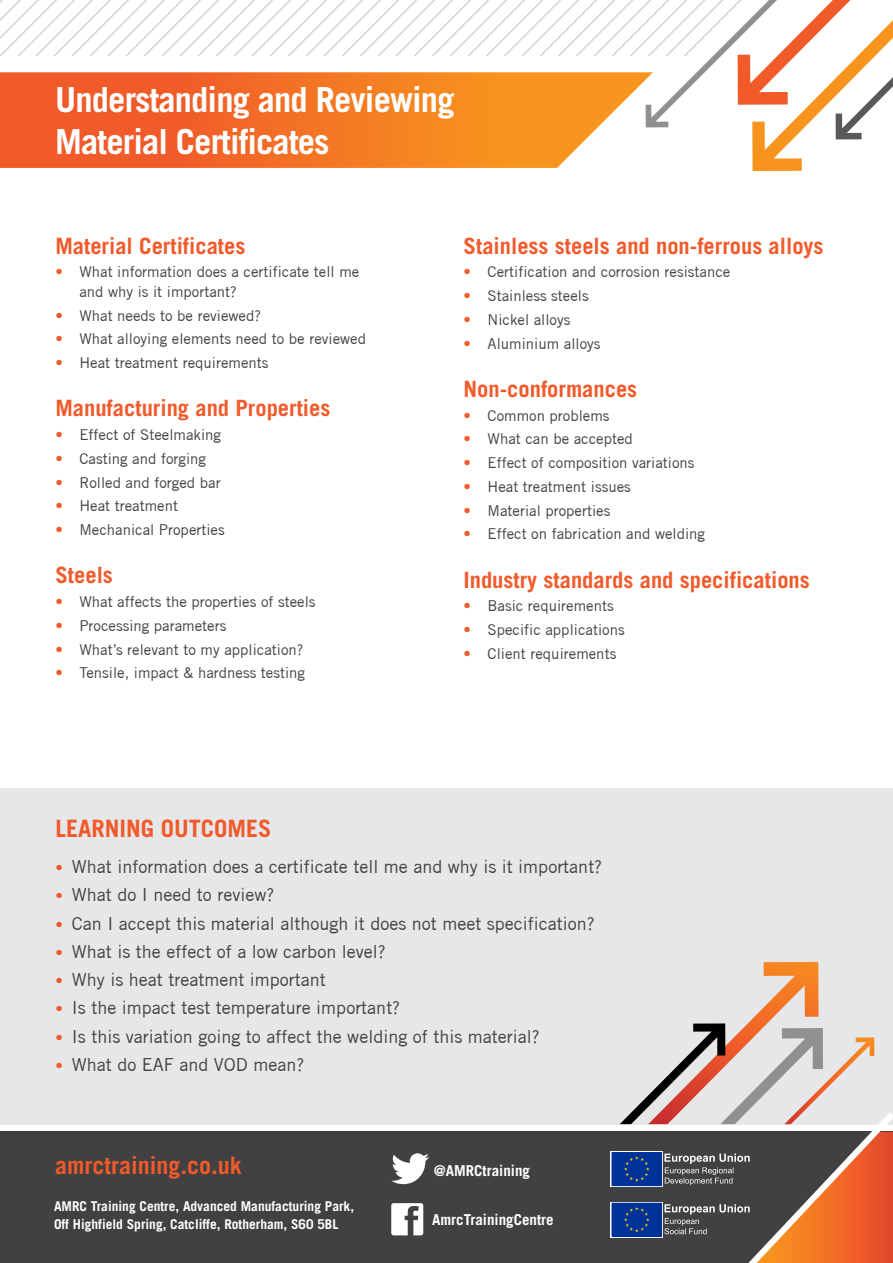
<style>
.page{position:relative;width:893px;height:1263px;background:#fff}
.page>*{position:absolute;margin:0;border:0;box-sizing:border-box;transform-origin:0 0}
.t1{font:700 34.5px/42px "Trade Gothic W01";letter-spacing:-.025em;color:#fff}
.t2{font:700 24px "Trade Gothic W01";color:#f15a29}
.t3{font:700 24px "Trade Gothic W01";color:#f15a2a}
.t4{font:700 22.5px "Trade Gothic W01";color:#f15a2a}
.t5{font:18px "Trade Gothic";color:#414042}
.t6{font:15px/19.5px "Trade Gothic";color:#414042}
.t7{font:700 15px "Trade Gothic W01";color:#fff}
.t8{font:700 13.5px/18px "Trade Gothic W01";color:#fff}
.s1{color:#f15a2a}
.s2{font-size:15px;color:#f15a29}
</style>
<div class="page">
<div style="left:0;top:788px;width:893px;height:336px;background:#e6e7e8"></div>
<div style="left:0;top:1132px;width:893px;height:131px;background:#414042"></div>
<svg style="left:0;top:0;width:893px;height:171px"></svg>
<svg style="left:0;top:72px;width:653px;height:96px;background:#f47e34"></svg>
<svg style="left:391px;top:1153px;width:38px;height:31px"></svg>
<svg style="left:391px;top:1203px;width:32px;height:32px"></svg>
<svg style="left:611px;top:1151px;width:3px;height:36px"></svg>
<div style="left:612px;top:1152px;width:50px;height:34px;border:1px solid #039"></div>
<svg style="left:611px;top:1202px;width:3px;height:35px"></svg>
<div style="left:612px;top:1203px;width:50px;height:33px;border:1px solid #039"></div>
<svg style="left:614px;top:962px;width:279px;height:301px"></svg>
<h1 class="t1" style="left:55px;top:78px;width:401px">Understanding and Reviewing<br>Material Certificates</h1>
<h3 class="t4" style="left:55px;top:232px;width:192px">Material Certificates</h3>
<p class="t6" style="left:79px;top:262px;width:281px;text-indent:-24px"><span class="s1">•</span> What information does a certificate tell me and why is it important?</p>
<p class="t6" style="left:55px;top:305px;width:207px"><span class="s1">•</span> What needs to be reviewed?</p>
<p class="t6" style="left:55px;top:329px;width:312px"><span class="s1">•</span> What alloying elements need to be reviewed</p>
<p class="t6" style="left:55px;top:353px;width:215px"><span class="s1">•</span> Heat treatment requirements</p>
<h3 class="t4" style="left:55px;top:394px;width:277px">Manufacturing and Properties</h3>
<p class="t6" style="left:55px;top:425px;width:167px"><span class="s1">•</span> Effect of Steelmaking</p>
<p class="t6" style="left:55px;top:449px;width:152px"><span class="s1">•</span> Casting and forging</p>
<p class="t6" style="left:55px;top:472px;width:167px"><span class="s1">•</span> Rolled and forged bar</p>
<p class="t6" style="left:55px;top:496px;width:124px"><span class="s1">•</span> Heat treatment</p>
<p class="t6" style="left:55px;top:520px;width:171px"><span class="s1">•</span> Mechanical Properties</p>
<h3 class="t4" style="left:55px;top:561px;width:59px">Steels</h3>
<p class="t6" style="left:55px;top:592px;width:262px"><span class="s1">•</span> What affects the properties of steels</p>
<p class="t6" style="left:55px;top:616px;width:173px"><span class="s1">•</span> Processing parameters</p>
<p class="t6" style="left:55px;top:639px;width:250px"><span class="s1">•</span> What’s relevant to my application?</p>
<p class="t6" style="left:55px;top:663px;width:251px"><span class="s1">•</span> Tensile, impact &amp; hardness testing</p>
<h3 class="t4" style="left:464px;top:232px;width:361px">Stainless steels and non-ferrous alloys</h3>
<p class="t6" style="left:464px;top:262px;width:268px"><span class="s1">•</span> Certification and corrosion resistance</p>
<p class="t6" style="left:464px;top:286px;width:127px"><span class="s1">•</span> Stainless steels</p>
<p class="t6" style="left:464px;top:310px;width:108px"><span class="s1">•</span> Nickel alloys</p>
<p class="t6" style="left:464px;top:333px;width:138px"><span class="s1">•</span> Aluminium alloys</p>
<h3 class="t4" style="left:464px;top:375px;width:175px">Non-conformances</h3>
<p class="t6" style="left:464px;top:405px;width:148px"><span class="s1">•</span> Common problems</p>
<p class="t6" style="left:464px;top:429px;width:171px"><span class="s1">•</span> What can be accepted</p>
<p class="t6" style="left:464px;top:453px;width:233px"><span class="s1">•</span> Effect of composition variations</p>
<p class="t6" style="left:464px;top:477px;width:169px"><span class="s1">•</span> Heat treatment issues</p>
<p class="t6" style="left:464px;top:500px;width:148px"><span class="s1">•</span> Material properties</p>
<p class="t6" style="left:464px;top:524px;width:243px"><span class="s1">•</span> Effect on fabrication and welding</p>
<h3 class="t4" style="left:464px;top:566px;width:348px">Industry standards and specifications</h3>
<p class="t6" style="left:464px;top:596px;width:152px"><span class="s1">•</span> Basic requirements</p>
<p class="t6" style="left:464px;top:620px;width:163px"><span class="s1">•</span> Specific applications</p>
<p class="t6" style="left:464px;top:644px;width:154px"><span class="s1">•</span> Client requirements</p>
<h2 class="t3" style="left:55px;top:814px;width:218px">LEARNING OUTCOMES</h2>
<p class="t5" style="left:55px;top:856px;width:548px"><span class="s2">•</span> What information does a certificate tell me and why is it important?</p>
<p class="t5" style="left:55px;top:884px;width:220px"><span class="s2">•</span> What do I need to review?</p>
<p class="t5" style="left:55px;top:912px;width:541px"><span class="s2">•</span> Can I accept this material although it does not meet specification?</p>
<p class="t5" style="left:55px;top:941px;width:332px"><span class="s2">•</span> What is the effect of a low carbon level?</p>
<p class="t5" style="left:55px;top:969px;width:272px"><span class="s2">•</span> Why is heat treatment important</p>
<p class="t5" style="left:55px;top:997px;width:346px"><span class="s2">•</span> Is the impact test temperature important?</p>
<p class="t5" style="left:55px;top:1025px;width:486px"><span class="s2">•</span> Is this variation going to affect the welding of this material?</p>
<p class="t5" style="left:55px;top:1054px;width:250px"><span class="s2">•</span> What do EAF and VOD mean?</p>
<h2 class="t2" style="left:55px;top:1151px;width:188px">amrctraining.co.uk</h2>
<p class="t8" style="left:54px;top:1197px;width:302px">AMRC Training Centre, Advanced Manufacturing Park,<br>Off Highfield Spring, Catcliffe, Rotherham, S60 5BL</p>
<p class="t7" style="left:434px;top:1161px;width:98px">@AMRCtraining</p>
<p class="t7" style="left:432px;top:1211px;width:123px">AmrcTrainingCentre</p>
</div>
